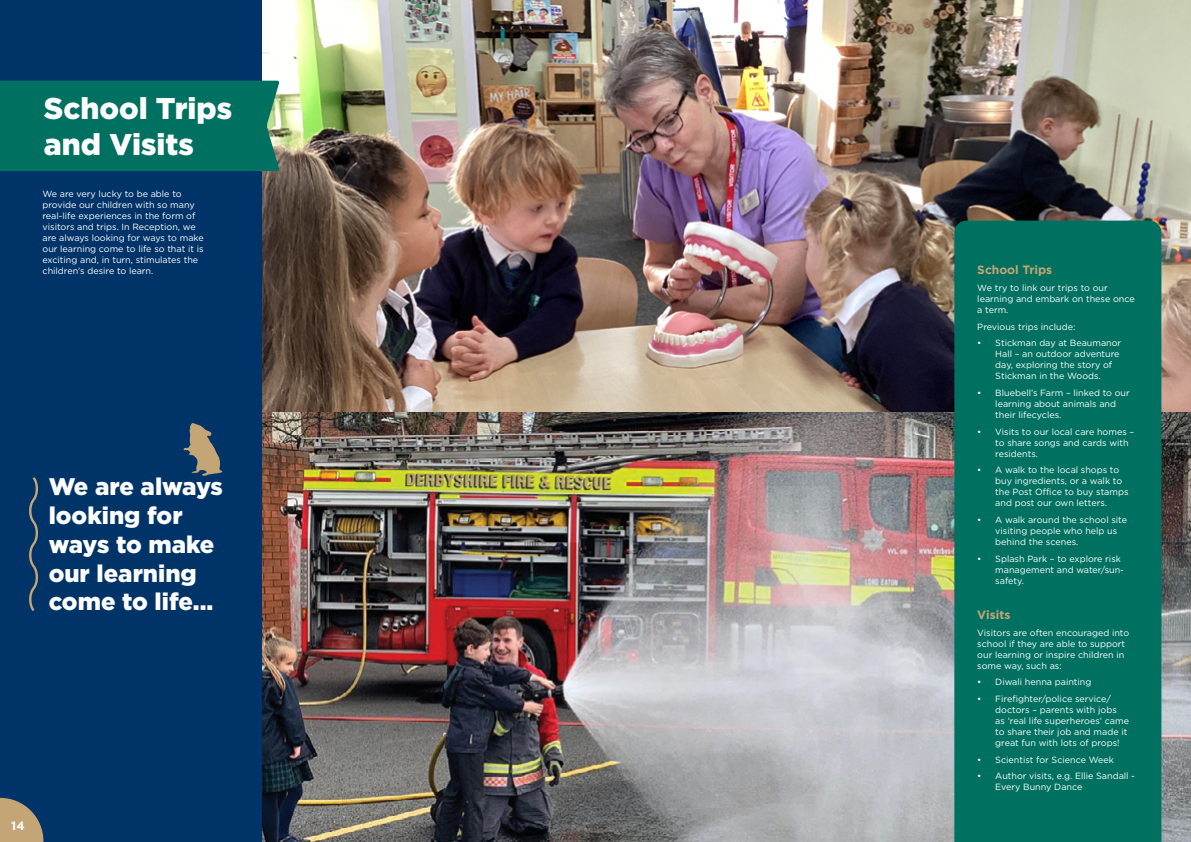
<style>
.page{position:relative;width:1191px;height:842px;background:#fff}
.page>*{position:absolute;margin:0;border:0;box-sizing:border-box;transform-origin:0 0}
.t1{font:900 30px/36px "Gotham";color:#fff}
.t2{font:900 24px/28.8px "Gotham";color:#fff}
.t3{font:700 12px "Gotham";color:#c4a575}
.t4{font:700 12px "Gotham";color:#fff}
.t5{font:9px/11px "Gotham";color:#fff}
</style>
<div class="page">
<img style="left:261px;top:0;width:930px;height:412px">
<img style="left:261px;top:412px;width:930px;height:430px">
<div style="left:954px;top:221px;width:207px;height:621px;background:#007161"></div>
<div style="left:0;top:0;width:261px;height:842px;background:#003468"></div>
<div style="left:0;top:81px;width:279px;height:90px;background:#007161"></div>
<svg style="left:0;top:798px;width:43px;height:44px"></svg>
<svg style="left:29px;top:477px;width:9px;height:134px"></svg>
<svg style="left:184px;top:423px;width:38px;height:53px"></svg>
<h1 class="t1" style="left:44px;top:90px;width:190px">School Trips and Visits</h1>
<p class="t5" style="left:43px;top:188px;width:163px">We are very lucky to be able to provide our children with so many real-life experiences in the form of visitors and trips. In Reception, we are always looking for ways to make our learning come to life so that it is exciting and, in turn, stimulates the children’s desire to learn.</p>
<h2 class="t2" style="left:49px;top:472px;width:176px">We are always looking for ways to make our learning come to life...</h2>
<h3 class="t4" style="left:11px;top:819px;width:15px">14</h3>
<h3 class="t3" style="left:977px;top:263px;width:76px">School Trips</h3>
<p class="t5" style="left:977px;top:282px;width:159px">We try to link our trips to our learning and embark on these once a term.</p>
<p class="t5" style="left:977px;top:321px;width:100px">Previous trips include:</p>
<p class="t5" style="left:995px;top:338px;width:127px;text-indent:-18px">• Stickman day at Beaumanor<br>Hall – an outdoor adventure day, exploring the story of<br>Stickman in the Woods.</p>
<p class="t5" style="left:995px;top:387px;width:136px;text-indent:-18px">• Bluebell’s Farm – linked to our learning about animals and their lifecycles.</p>
<p class="t5" style="left:995px;top:426px;width:140px;text-indent:-18px">• Visits to our local care homes – to share songs and cards with residents.</p>
<p class="t5" style="left:995px;top:465px;width:135px;text-indent:-18px">• A walk to the local shops to buy ingredients, or a walk to the Post Office to buy stamps and post our own letters.</p>
<p class="t5" style="left:995px;top:514px;width:133px;text-indent:-18px">• A walk around the school site visiting people who help us behind the scenes.</p>
<p class="t5" style="left:995px;top:553px;width:130px;text-indent:-18px">• Splash Park – to explore risk management and water/sun&shy;safety.</p>
<h3 class="t3" style="left:977px;top:608px;width:35px">Visits</h3>
<p class="t5" style="left:977px;top:627px;width:153px">Visitors are often encouraged into school if they are able to support our learning or inspire children in some way, such as:</p>
<p class="t5" style="left:977px;top:677px;width:116px">• Diwali henna painting</p>
<p class="t5" style="left:995px;top:693px;width:135px;text-indent:-18px">• Firefighter/police service/ doctors – parents with jobs<br>as ‘real life superheroes’ came to share their job and made it great fun with lots of props!</p>
<p class="t5" style="left:977px;top:754px;width:138px">• Scientist for Science Week</p>
<p class="t5" style="left:995px;top:771px;width:141px;text-indent:-18px">• Author visits, e.g. Ellie Sandall -<br>Every Bunny Dance</p>
</div>
